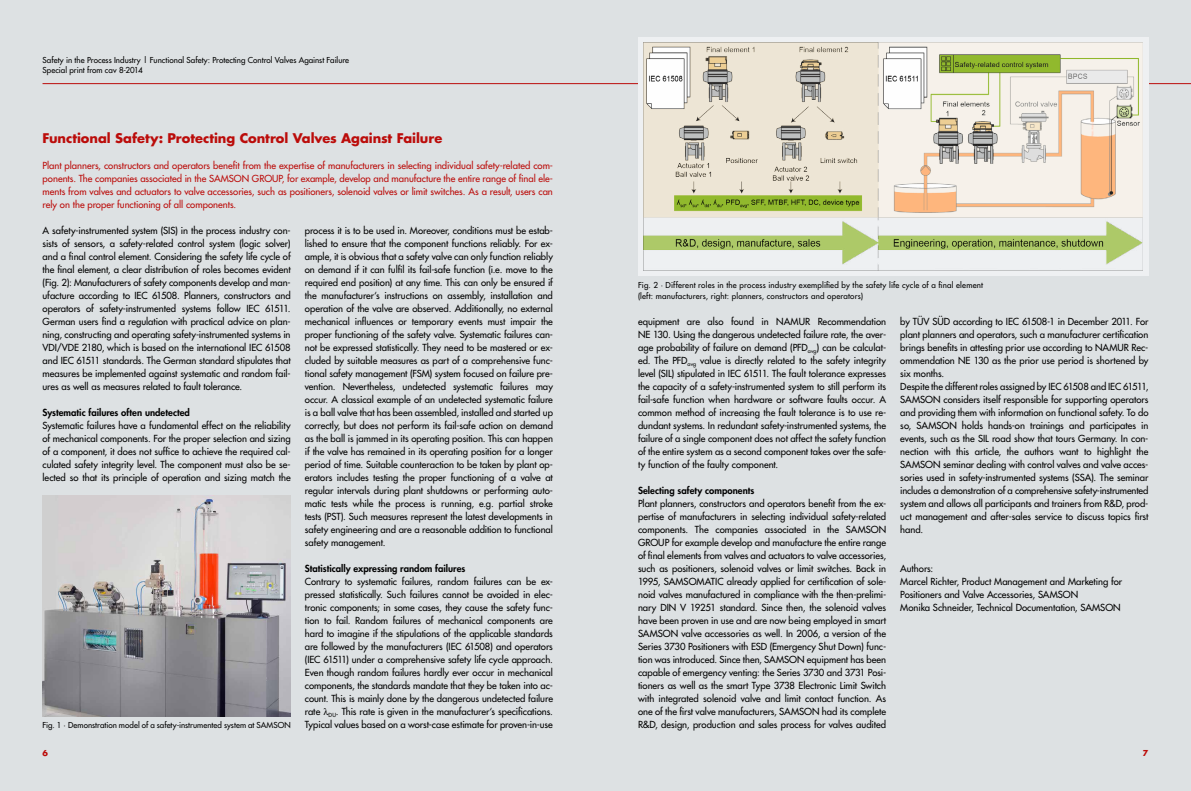
<style>
.page{position:relative;width:1191px;height:791px;background:#dde1e3}
.page>*{position:absolute;margin:0;border:0;box-sizing:border-box;transform-origin:0 0}
.t1{font:700 13px "Futura";letter-spacing:-.005em;color:#bb0c0a}
.t2{font:9.5px/13px "Futura";color:#000;text-align:justify}
.t3{font:9.5px/13px "Futura";color:#bb0c0a;text-align:justify}
.t4{font:800 9.5px "Futura";letter-spacing:.005em;color:#000}
.t5{font:8px/11px "Futura";letter-spacing:.01em;color:#000}
.t6{font:700 8px "Futura";color:#bb0c0a}
</style>
<div class="page">
<hr style="left:43px;top:83px;width:1148px;height:1px;background:#bb0c0a">
<img style="left:43px;top:495px;width:248px;height:221px">
<div style="left:638px;top:37px;width:510px;height:239px;background:linear-gradient(to right,#eef0f2,#eef0f2)"></div>
<img style="left:643px;top:43px;width:499px;height:227px">
<p class="t5" style="left:43px;top:55px;width:308px;line-height:10px">Safety in the Process Industry | Functional Safety: Protecting Control Valves Against Failure<br>Special print from cav 8-2014</p>
<h1 class="t1" style="left:43px;top:129px;width:401px">Functional Safety: Protecting Control Valves Against Failure</h1>
<p class="t3" style="left:43px;top:159px;width:512px">Plant planners, constructors and operators benefit from the expertise of manufacturers in selecting individual safety-related com&shy;ponents. The companies associated in the SAMSON GROUP, for example, develop and manufacture the entire range of final ele&shy;ments from valves and actuators to valve accessories, such as positioners, solenoid valves or limit switches. As a result, users can rely on the proper functioning of all components.</p>
<p class="t2" style="left:43px;top:224px;width:250px">A safety-instrumented system (SIS) in the process industry con&shy;sists of sensors, a safety-related control system (logic solver) and a final control element. Considering the safety life cycle of the final element, a clear distribution of roles becomes evident (Fig. 2): Manufacturers of safety components develop and man&shy;ufacture according to IEC 61508. Planners, constructors and operators of safety-instrumented systems follow IEC 61511.<br>German users find a regulation with practical advice on plan&shy;ning, constructing and operating safety-instrumented systems in VDI/VDE 2180, which is based on the international IEC 61508 and IEC 61511 standards. The German standard stipulates that measures be implemented against systematic and random fail&shy;ures as well as measures related to fault tolerance.</p>
<p class="t4" style="left:43px;top:406px;width:149px">Systematic failures often undetected</p>
<p class="t2" style="left:43px;top:419px;width:250px">Systematic failures have a fundamental effect on the reliability of mechanical components. For the proper selection and sizing of a component, it does not suffice to achieve the required cal&shy;culated safety integrity level. The component must also be se&shy;lected so that its principle of operation and sizing match the</p>
<p class="t5" style="left:43px;top:720px;width:250px">Fig. 1 · Demonstration model of a safety-instrumented system at SAMSON</p>
<p class="t2" style="left:305px;top:224px;width:250px">process it is to be used in. Moreover, conditions must be estab&shy;lished to ensure that the component functions reliably. For ex&shy;ample, it is obvious that a safety valve can only function reliably on demand if it can fulfil its fail-safe function (i.e. move to the required end position) at any time. This can only be ensured if the manufacturer‘s instructions on assembly, installation and operation of the valve are observed. Additionally, no external mechanical influences or temporary events must impair the proper functioning of the safety valve. Systematic failures can&shy;not be expressed statistically. They need to be mastered or ex&shy;cluded by suitable measures as part of a comprehensive func&shy;tional safety management (FSM) system focused on failure pre&shy;vention. Nevertheless, undetected systematic failures may occur. A classical example of an undetected systematic failure is a ball valve that has been assembled, installed and started up correctly, but does not perform its fail-safe action on demand as the ball is jammed in its operating position. This can happen if the valve has remained in its operating position for a longer period of time. Suitable counteraction to be taken by plant op&shy;erators includes testing the proper functioning of a valve at regular intervals during plant shutdowns or performing auto&shy;matic tests while the process is running, e.g. partial stroke tests (PST). Such measures represent the latest developments in safety engineering and are a reasonable addition to functional safety management.</p>
<p class="t4" style="left:305px;top:562px;width:162px">Statistically expressing random failures</p>
<p class="t2" style="left:305px;top:575px;width:250px">Contrary to systematic failures, random failures can be ex&shy;pressed statistically. Such failures cannot be avoided in elec&shy;tronic components; in some cases, they cause the safety func&shy;tion to fail. Random failures of mechanical components are hard to imagine if the stipulations of the applicable standards are followed by the manufacturers (IEC 61508) and operators (IEC 61511) under a comprehensive safety life cycle approach.<br>Even though random failures hardly ever occur in mechanical components, the standards mandate that they be taken into ac&shy;count. This is mainly done by the dangerous undetected failure rate <sub>DU</sub>. This rate is given in the manufacturer‘s specifications.<br>Typical values based on a worst-case estimate for proven-in-use</p>
<p class="t5" style="left:638px;top:279px;width:347px">Fig. 2 · Different roles in the process industry exemplified by the safety life cycle of a final element (left: manufacturers, right: planners, constructors and operators)</p>
<p class="t2" style="left:638px;top:315px;width:250px">equipment are also found in NAMUR Recommendation NE 130. Using the dangerous undetected failure rate, the aver&shy;age probability of failure on demand (PFD<sub>avg</sub>) can be calculat&shy;ed. The PFD<sub>avg</sub> value is directly related to the safety integrity level (SIL) stipulated in IEC 61511. The fault tolerance expresses the capacity of a safety-instrumented system to still perform its fail-safe function when hardware or software faults occur. A common method of increasing the fault tolerance is to use re&shy;dundant systems. In redundant safety-instrumented systems, the failure of a single component does not affect the safety function of the entire system as a second component takes over the safe&shy;ty function of the faulty component.</p>
<p class="t4" style="left:638px;top:484px;width:118px">Selecting safety components</p>
<p class="t2" style="left:638px;top:497px;width:250px">Plant planners, constructors and operators benefit from the ex&shy;pertise of manufacturers in selecting individual safety-related components. The companies associated in the SAMSON GROUP for example develop and manufacture the entire range of final elements from valves and actuators to valve accessories, such as positioners, solenoid valves or limit switches. Back in 1995, SAMSOMATIC already applied for certification of sole&shy;noid valves manufactured in compliance with the then-prelimi&shy;nary DIN V 19251 standard. Since then, the solenoid valves have been proven in use and are now being employed in smart SAMSON valve accessories as well. In 2006, a version of the Series 3730 Positioners with ESD (Emergency Shut Down) func&shy;tion was introduced. Since then, SAMSON equipment has been capable of emergency venting: the Series 3730 and 3731 Posi&shy;tioners as well as the smart Type 3738 Electronic Limit Switch with integrated solenoid valve and limit contact function. As one of the first valve manufacturers, SAMSON had its complete R&amp;D, design, production and sales process for valves audited</p>
<p class="t2" style="left:900px;top:315px;width:250px;text-align:left">by TÜV SÜD according to IEC 61508-1 in December 2011. For plant planners and operators, such a manufacturer certification brings benefits in attesting prior use according to NAMUR Rec&shy;ommendation NE 130 as the prior use period is shortened by six months.<br>Despite the different roles assigned by IEC 61508 and IEC 61511, SAMSON considers itself responsible for supporting operators and providing them with information on functional safety. To do so, SAMSON holds hands-on trainings and participates in events, such as the SIL road show that tours Germany. In con&shy;nection with this article, the authors want to highlight the SAMSON seminar dealing with control valves and valve acces&shy;sories used in safety-instrumented systems (SSA). The seminar includes a demonstration of a comprehensive safety-instrumented system and allows all participants and trainers from R&amp;D, prod&shy;uct management and after-sales service to discuss topics first hand.</p>
<p class="t2" style="left:900px;top:562px;width:223px;text-align:left">Authors:<br>Marcel Richter, Product Management and Marketing for Positioners and Valve Accessories, SAMSON<br>Monika Schneider, Technical Documentation, SAMSON</p>
<p class="t6" style="left:43px;top:747px;width:7px">6</p>
<p class="t6" style="left:1143px;top:747px;width:7px">7</p>
</div>
